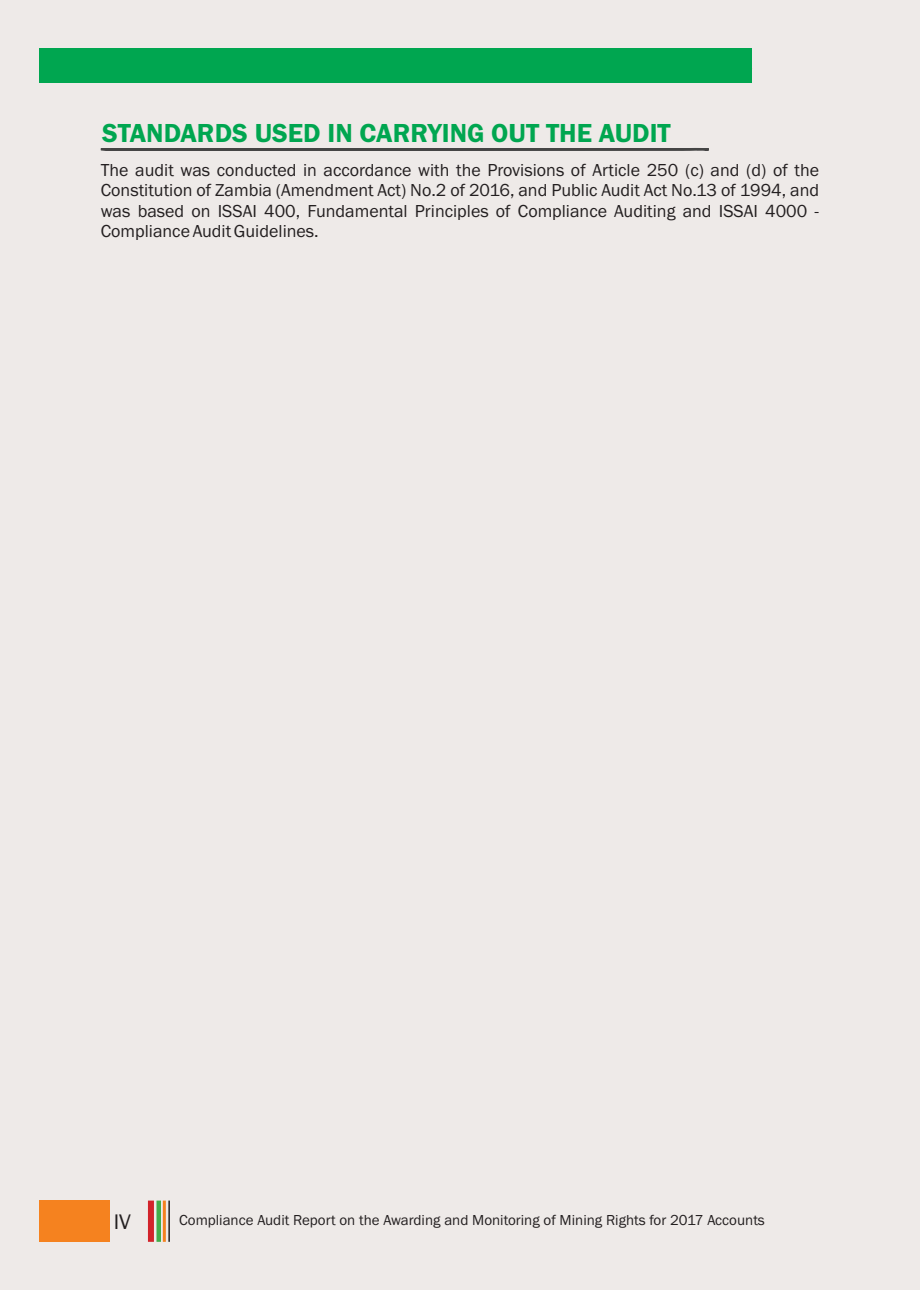
<style>
.page{position:relative;width:920px;height:1290px;background:#eeeae8}
.page>*{position:absolute;margin:0;border:0;box-sizing:border-box;transform-origin:0 0}
.t1{font:600 27px "Franklin Gothic";color:#00a650}
.t2{font:21.9px "Franklin Gothic";color:#231f20}
.t3{font:18px/20.4px "Franklin Gothic";color:#231f20;text-align:justify}
.t4{font:15px "Franklin Gothic";color:#231f20}
</style>
<div class="page">
<hr style="left:168px;top:1200px;width:2px;height:42px;background:#231f20">
<div style="left:148px;top:1200px;width:6px;height:42px;background:#d2232a"></div>
<div style="left:156px;top:1200px;width:5px;height:42px;background:#41ad49"></div>
<hr style="left:163px;top:1200px;width:3px;height:42px;background:#f5821f">
<div style="left:39px;top:1200px;width:71px;height:42px;background:#f5821f"></div>
<hr style="left:100px;top:148px;width:609px;height:3px;background:#454545">
<div style="left:39px;top:48px;width:713px;height:35px;background:#00a650"></div>
<h1 class="t1" style="left:102px;top:124px;width:570px">STANDARDS USED IN CARRYING OUT THE AUDIT</h1>
<p class="t3" style="left:101px;top:161px;width:720px">The audit was conducted in accordance with the Provisions of Article 250 (c) and (d) of the Constitution of Zambia (Amendment Act) No.2 of 2016, and Public Audit Act No.13 of 1994, and was based on ISSAI 400, Fundamental Principles of Compliance Auditing and ISSAI 4000 - Compliance Audit Guidelines.</p>
<p class="t2" style="left:114px;top:1213px;width:19px">IV</p>
<p class="t4" style="left:179px;top:1214px;width:587px">Compliance Audit Report on the Awarding and Monitoring of Mining Rights for 2017 Accounts</p>
</div>
